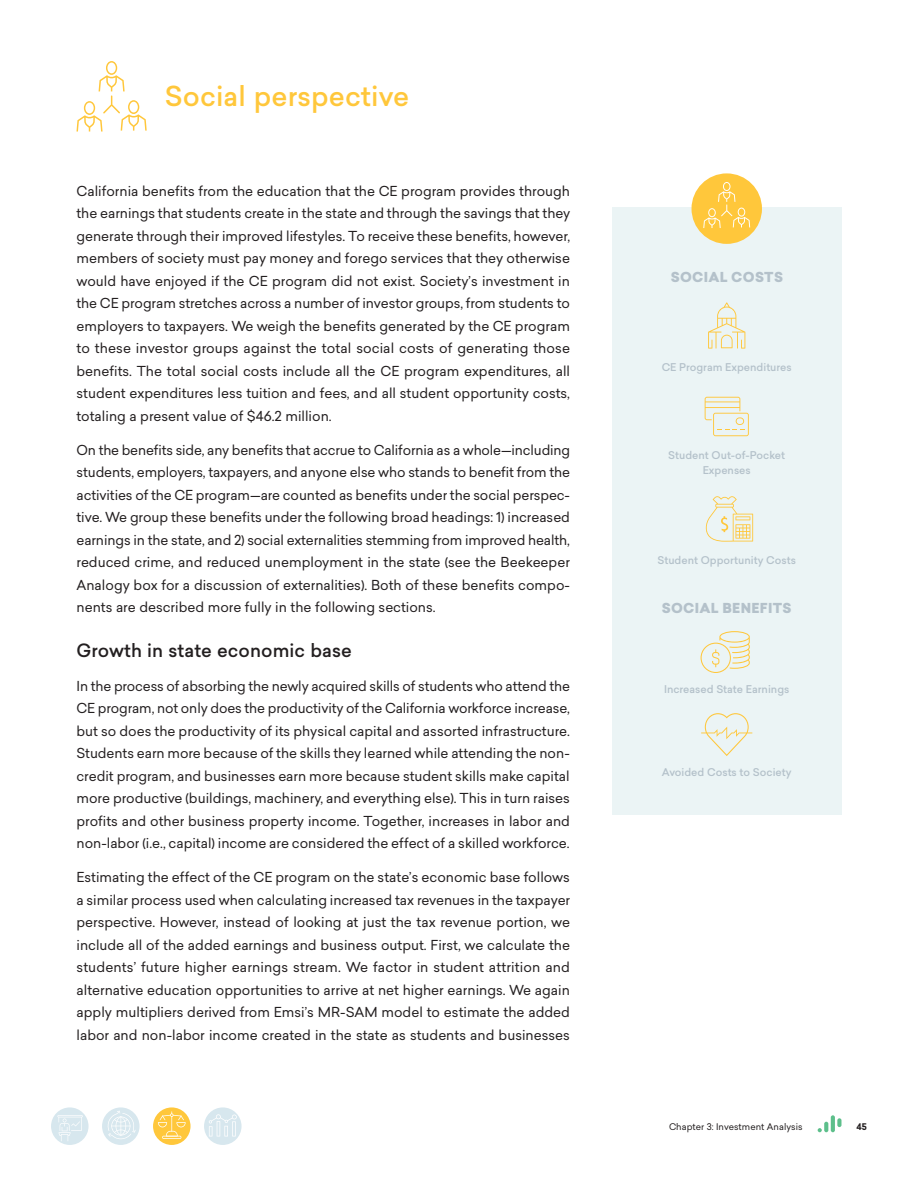
<style>
.page{position:relative;width:918px;height:1188px;background:#fff}
.page>*{position:absolute;margin:0;border:0;box-sizing:border-box;transform-origin:0 0}
.Heading_2_Secondary{font:500 27px "Sailec";letter-spacing:.005em;color:#ffc73b}
.Heading_3{font:500 18px "Sailec";letter-spacing:.005em;color:#231f20}
.t1{font:13.5px/22.5px "Sailec";color:#231f20;text-align:justify}
.t2{font:900 13.5px "Sailec";letter-spacing:.02em;color:#b4c1ca}
.t3{font:500 10.5px/15px "Sailec";color:#b4c1ca;text-align:center}
.t4{font:9px "Sailec";letter-spacing:.005em;color:#231f20}
.t5{font:700 9px "Sailec";color:#231f20}
</style>
<div class="page">
<svg style="left:824px;top:1122px;width:4px;height:10px"></svg>
<hr style="left:831px;top:1115px;width:4px;height:17px;background:#5dbf8b;border-radius:2px">
<svg style="left:818px;top:1128px;width:4px;height:4px"></svg>
<svg style="left:837px;top:1118px;width:4px;height:9px"></svg>
<div style="left:102px;top:1107px;width:38px;height:38px;background:#d7e7ee;border-radius:50%"></div>
<svg style="left:108px;top:1111px;width:28px;height:28px"></svg>
<div style="left:153px;top:1107px;width:38px;height:38px;background:#ffc73b;border-radius:50%"></div>
<hr style="left:162px;top:1136px;width:19px;height:3px;background:#fff">
<svg style="left:158px;top:1111px;width:28px;height:27px"></svg>
<div style="left:51px;top:1107px;width:38px;height:38px;background:#d7e7ee;border-radius:50%"></div>
<svg style="left:57px;top:1115px;width:26px;height:26px"></svg>
<svg style="left:71px;top:1121px;width:9px;height:5px"></svg>
<div style="left:204px;top:1107px;width:38px;height:38px;background:#d7e7ee;border-radius:50%"></div>
<svg style="left:209px;top:1114px;width:28px;height:22px"></svg>
<div style="left:612px;top:207px;width:230px;height:607px;background:#ebf4f5"></div>
<svg style="left:701px;top:713px;width:51px;height:43px"></svg>
<div style="left:692px;top:173px;width:70px;height:71px;background:#ffc73b;border-radius:50%"></div>
<svg style="left:703px;top:182px;width:47px;height:46px"></svg>
<svg style="left:77px;top:61px;width:70px;height:71px"></svg>
<svg style="left:708px;top:302px;width:37px;height:47px"></svg>
<svg style="left:705px;top:397px;width:44px;height:39px"></svg>
<svg style="left:706px;top:496px;width:47px;height:46px"></svg>
<svg style="left:701px;top:631px;width:49px;height:42px"></svg>
<p class="Heading_2_Secondary" style="left:165px;top:77px;width:246px">Social perspective</p>
<p class="t1" style="left:76px;top:179px;width:495px">California benefits from the education that the CE program provides through the earnings that students create in the state and through the savings that they generate through their improved lifestyles. To receive these benefits, however, members of society must pay money and forego services that they otherwise would have enjoyed if the CE program did not exist. Society’s investment in the CE program stretches across a number of investor groups, from students to employers to taxpayers. We weigh the benefits generated by the CE program to these investor groups against the total social costs of generating those benefits. The total social costs include all the CE program expenditures, all student expenditures less tuition and fees, and all student opportunity costs, totaling a present value of $46.2 million.</p>
<p class="t1" style="left:76px;top:438px;width:495px">On the benefits side, any benefits that accrue to California as a whole—including students, employers, taxpayers, and anyone else who stands to benefit from the activities of the CE program—are counted as benefits under the social perspec&shy;tive. We group these benefits under the following broad headings: 1) increased earnings in the state, and 2) social externalities stemming from improved health, reduced crime, and reduced unemployment in the state (see the Beekeeper Analogy box for a discussion of externalities). Both of these benefits compo&shy;nents are described more fully in the following sections.</p>
<p class="Heading_3" style="left:76px;top:638px;width:277px">Growth in state economic base</p>
<p class="t1" style="left:76px;top:674px;width:495px">In the process of absorbing the newly acquired skills of students who attend the CE program, not only does the productivity of the California workforce increase, but so does the productivity of its physical capital and assorted infrastructure.<br>Students earn more because of the skills they learned while attending the non&shy;credit program, and businesses earn more because student skills make capital more productive (buildings, machinery, and everything else). This in turn raises profits and other business property income. Together, increases in labor and non-labor (i.e., capital) income are considered the effect of a skilled workforce.</p>
<p class="t1" style="left:76px;top:866px;width:495px">Estimating the effect of the CE program on the state’s economic base follows a similar process used when calculating increased tax revenues in the taxpayer perspective. However, instead of looking at just the tax revenue portion, we include all of the added earnings and business output. First, we calculate the students’ future higher earnings stream. We factor in student attrition and alternative education opportunities to arrive at net higher earnings. We again apply multipliers derived from Emsi’s MR-SAM model to estimate the added labor and non-labor income created in the state as students and businesses</p>
<p class="t2" style="left:671px;top:268px;width:114px">SOCIAL COSTS</p>
<p class="t3" style="left:662px;top:359px;width:132px">CE Program Expenditures</p>
<p class="t3" style="left:668px;top:448px;width:118px">Student Out-of-Pocket<br>Expenses</p>
<p class="t3" style="left:657px;top:553px;width:140px">Student Opportunity Costs</p>
<p class="t2" style="left:662px;top:598px;width:131px">SOCIAL BENEFITS</p>
<p class="t3" style="left:664px;top:682px;width:127px">Increased State Earnings</p>
<p class="t3" style="left:662px;top:764px;width:131px">Avoided Costs to Society</p>
<p class="t4" style="left:669px;top:1120px;width:135px">Chapter 3: Investment Analysis</p>
<p class="t5" style="left:856px;top:1120px;width:12px">45</p>
</div>
